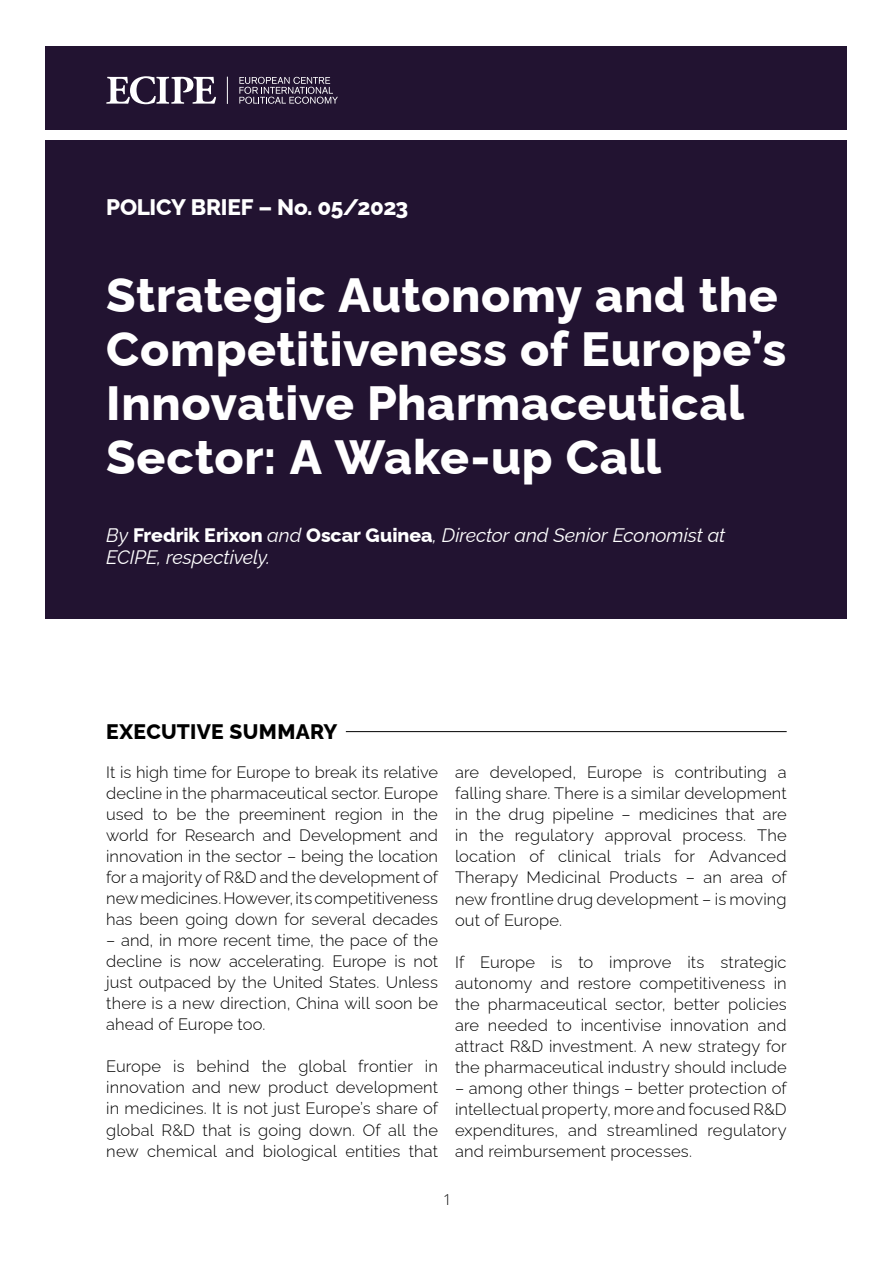
<style>
.page{position:relative;width:893px;height:1263px;background:#fff}
.page>*{position:absolute;margin:0;border:0;box-sizing:border-box;transform-origin:0 0}
.t1{font:100 48px/54px "Raleway";letter-spacing:.015em;color:#fff}
.t2{font:100 22.5px "Raleway";letter-spacing:-.01em;color:#fff}
.t3{font:100 21px "Raleway";letter-spacing:.015em;color:#000}
.t4{font:italic 100 19.5px/22.5px "Raleway";letter-spacing:-.005em;color:#fff}
.t5{font:100 16.5px/21px "Raleway";letter-spacing:.01em;color:#000;text-align:justify}
.t6{font:300 15px "Open Sans";color:#000}
.s1{font-style:normal}
</style>
<div class="page">
<div style="left:45px;top:47px;width:801px;height:83px;background:#221331"></div>
<div style="left:45px;top:140px;width:801px;height:479px;background:#221331"></div>
<svg style="left:106px;top:76px;width:110px;height:28px"></svg>
<svg style="left:239px;top:77px;width:99px;height:27px"></svg>
<svg style="left:227px;top:77px;width:1px;height:27px"></svg>
<hr style="left:346px;top:731px;width:441px;height:1px;background:#000">
<h2 class="t2" style="left:106px;top:198px;width:304px">POLICY BRIEF – No. 05/2023</h2>
<h1 class="t1" style="left:106px;top:273px;width:681px">Strategic Autonomy and the<br>Competitiveness of Europe’s<br>Innovative Pharmaceutical<br>Sector: A Wake-up Call</h1>
<p class="t4" style="left:106px;top:526px;width:621px">By <span class="s1">Fredrik Erixon</span> and <span class="s1">Oscar Guinea</span>, Director and Senior Economist at<br>ECIPE, respectively.</p>
<p class="t3" style="left:106px;top:723px;width:233px">EXECUTIVE SUMMARY</p>
<p class="t5" style="left:106px;top:764px;width:333px">It is high time for Europe to break its relative decline in the pharmaceutical sector. Europe used to be the preeminent region in the world for Research and Development and innovation in the sector – being the location for a majority of R&amp;D and the development of new medicines. However, its competitiveness has been going down for several decades</p>
<p class="t5" style="left:106px;top:932px;width:333px">– and, in more recent time, the pace of the decline is now accelerating. Europe is not just outpaced by the United States. Unless there is a new direction, China will soon be ahead of Europe too.</p>
<p class="t5" style="left:106px;top:1058px;width:333px">Europe is behind the global frontier in innovation and new product development in medicines. It is not just Europe’s share of global R&amp;D that is going down. Of all the new chemical and biological entities that</p>
<p class="t5" style="left:455px;top:764px;width:333px">are developed, Europe is contributing a falling share. There is a similar development in the drug pipeline – medicines that are in the regulatory approval process. The location of clinical trials for Advanced Therapy Medicinal Products – an area of new frontline drug development – is moving out of Europe.</p>
<p class="t5" style="left:455px;top:953px;width:333px">If Europe is to improve its strategic autonomy and restore competitiveness in the pharmaceutical sector, better policies are needed to incentivise innovation and attract R&amp;D investment. A new strategy for the pharmaceutical industry should include</p>
<p class="t5" style="left:455px;top:1079px;width:333px">– among other things – better protection of intellectual property, more and focused R&amp;D expenditures, and streamlined regulatory and reimbursement processes.</p>
<p class="t6" style="left:443px;top:1191px;width:10px">1</p>
</div>
